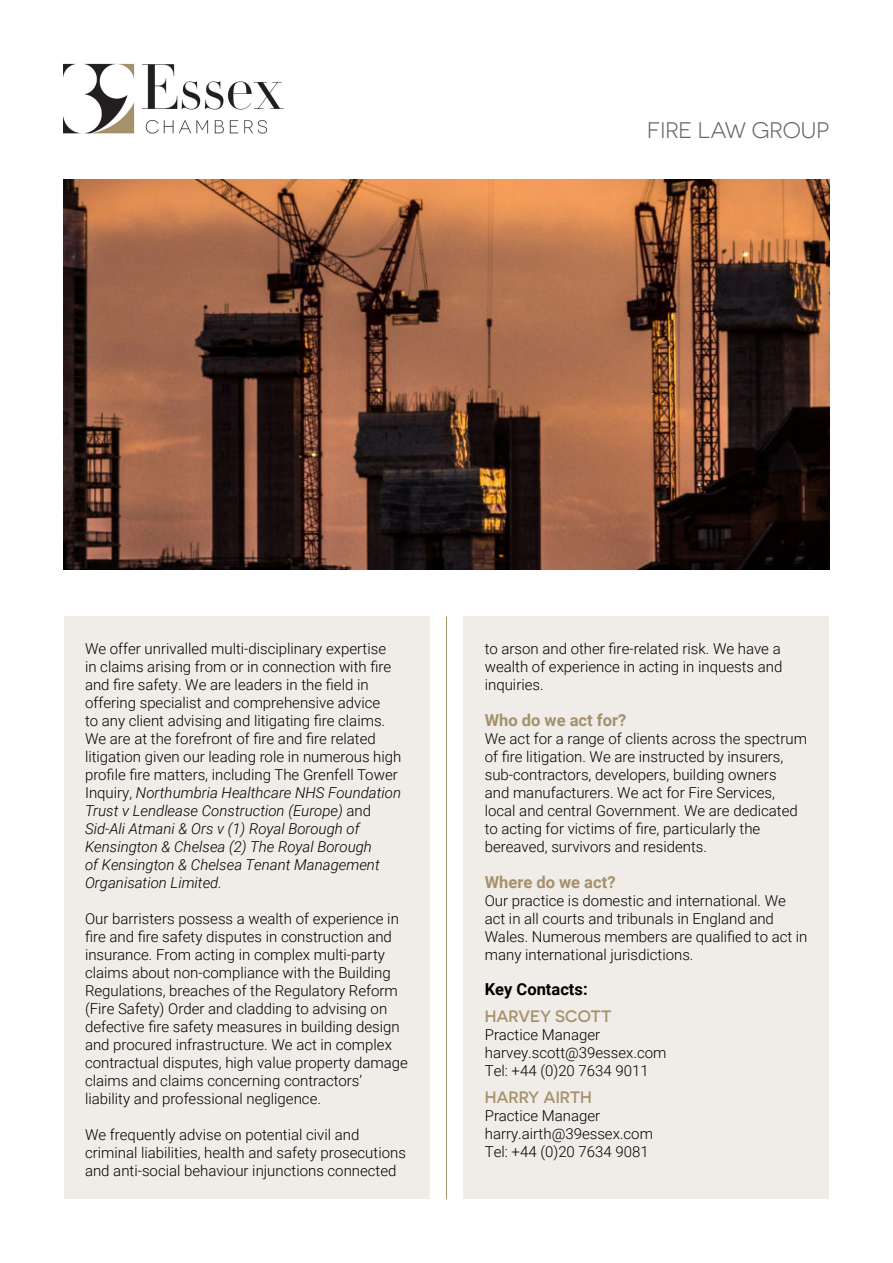
<style>
.page{position:relative;width:893px;height:1263px;background:#fff}
.page>*{position:absolute;margin:0;border:0;box-sizing:border-box;transform-origin:0 0}
.t1{font:22.5px "Novecentosanswide";color:#636466}
.t2{font:700 16.5px "Roboto";color:#a4916c}
.t3{font:500 16.5px "Novecentosanswide";color:#a4916c}
.t4{font:700 16.5px "Roboto";color:#000}
.t5{font:300 15px/18px "Roboto";color:#000}
.s1{font-style:italic}
</style>
<div class="page">
<img style="left:64px;top:179px;width:765px;height:390px">
<div style="left:64px;top:617px;width:365px;height:582px;background:#f0ece7"></div>
<hr style="left:446px;top:617px;width:1px;height:582px;background:#a4916c">
<img style="left:64px;top:63px;width:220px;height:71px">
<div style="left:463px;top:617px;width:366px;height:582px;background:#f0ece7"></div>
<p class="t1" style="left:647px;top:117px;width:183px">FIRE LAW GROUP</p>
<p class="t5" style="left:85px;top:639px;width:318px">We offer unrivalled multi-disciplinary expertise<br>in claims arising from or in connection with fire and fire safety. We are leaders in the field in offering specialist and comprehensive advice<br>to any client advising and litigating fire claims.<br>We are at the forefront of fire and fire related litigation given our leading role in numerous high profile fire matters, including The Grenfell Tower Inquiry, <span class="s1">Northumbria Healthcare NHS Foundation Trust v Lendlease Construction (Europe)</span> and <span class="s1">Sid-Ali Atmani &amp; Ors v (1) Royal Borough of Kensington &amp; Chelsea (2) The Royal Borough<br>of Kensington &amp; Chelsea Tenant Management Organisation Limited.</span></p>
<p class="t5" style="left:85px;top:909px;width:324px">Our barristers possess a wealth of experience in fire and fire safety disputes in construction and insurance. From acting in complex multi-party claims about non-compliance with the Building Regulations, breaches of the Regulatory Reform (Fire Safety) Order and cladding to advising on defective fire safety measures in building design and procured infrastructure. We act in complex contractual disputes, high value property damage claims and claims concerning contractors’ liability and professional negligence.</p>
<p class="t5" style="left:85px;top:1125px;width:322px">We frequently advise on potential civil and criminal liabilities, health and safety prosecutions and anti-social behaviour injunctions connected</p>
<p class="t5" style="left:485px;top:639px;width:299px;text-align:justify">to arson and other fire-related risk. We have a wealth of experience in acting in inquests and inquiries.</p>
<p class="t2" style="left:485px;top:708px;width:143px">Who do we act for?</p>
<p class="t5" style="left:485px;top:729px;width:324px">We act for a range of clients across the spectrum of fire litigation. We are instructed by insurers, sub-contractors, developers, building owners<br>and manufacturers. We act for Fire Services, local and central Government. We are dedicated to acting for victims of fire, particularly the bereaved, survivors and residents.</p>
<p class="t2" style="left:485px;top:870px;width:132px">Where do we act?</p>
<p class="t5" style="left:485px;top:891px;width:324px">Our practice is domestic and international. We act in all courts and tribunals in England and Wales. Numerous members are qualified to act in many international jurisdictions.</p>
<p class="t4" style="left:485px;top:977px;width:104px">Key Contacts:</p>
<p class="t3" style="left:485px;top:1006px;width:128px">HARVEY SCOTT</p>
<p class="t5" style="left:485px;top:1025px;width:117px">Practice Manager</p>
<p class="t5" style="left:485px;top:1043px;width:183px">harvey.scott@39essex.com</p>
<p class="t5" style="left:485px;top:1061px;width:165px">Tel: +44 (0)20 7634 9011</p>
<p class="t3" style="left:485px;top:1087px;width:109px">HARRY AIRTH</p>
<p class="t5" style="left:485px;top:1106px;width:117px">Practice Manager</p>
<p class="t5" style="left:485px;top:1124px;width:170px">harry.airth@39essex.com</p>
<p class="t5" style="left:485px;top:1142px;width:165px">Tel: +44 (0)20 7634 9081</p>
</div>
